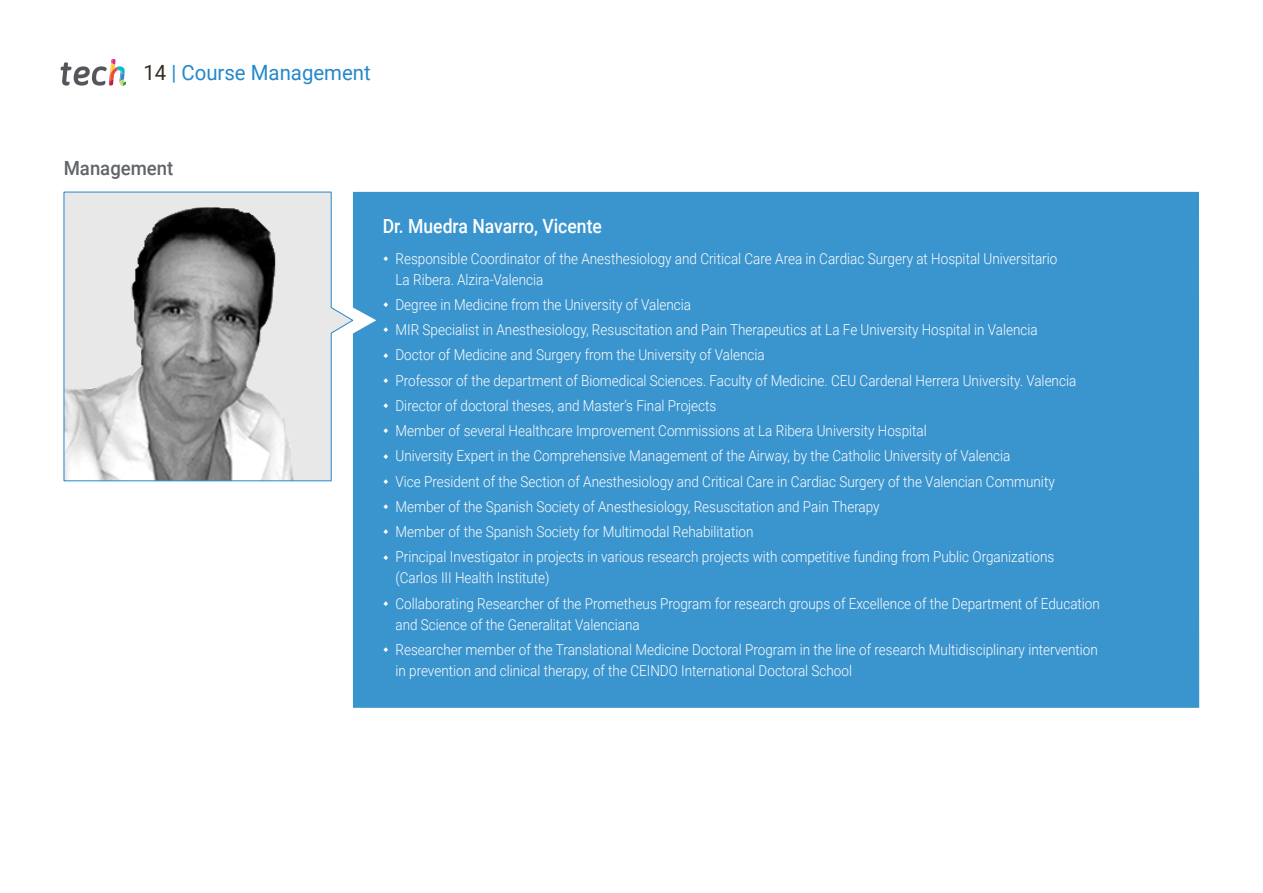
<style>
.page{position:relative;width:1263px;height:893px;background:#fff}
.page>*{position:absolute;margin:0;border:0;box-sizing:border-box;transform-origin:0 0}
.t1{font:21px "Roboto";color:#2488c9}
.t2{font:500 19.5px "Roboto";color:#fff;scale:.9 1}
.t3{font:500 19.5px "Roboto";color:#61646a;scale:.95 1}
.t4{font:300 15px/25.2px "Roboto";color:#fff;scale:.9 1}
.s1{color:#312e20}
</style>
<div class="page">
<div style="left:353px;top:192px;width:846px;height:516px;background:#3a94ce"></div>
<svg style="left:64px;top:192px;width:289px;height:289px;background:#bcbdbe"></svg>
<svg style="left:61px;top:59px;width:65px;height:27px"></svg>
<svg style="left:384px;top:256px;width:4px;height:5px"></svg>
<svg style="left:384px;top:302px;width:4px;height:5px"></svg>
<svg style="left:384px;top:327px;width:4px;height:5px"></svg>
<svg style="left:384px;top:353px;width:4px;height:5px"></svg>
<svg style="left:384px;top:378px;width:4px;height:5px"></svg>
<svg style="left:384px;top:403px;width:4px;height:5px"></svg>
<svg style="left:384px;top:428px;width:4px;height:5px"></svg>
<svg style="left:384px;top:454px;width:4px;height:5px"></svg>
<svg style="left:384px;top:479px;width:4px;height:5px"></svg>
<svg style="left:384px;top:504px;width:4px;height:5px"></svg>
<svg style="left:384px;top:529px;width:4px;height:5px"></svg>
<svg style="left:384px;top:555px;width:4px;height:5px"></svg>
<svg style="left:384px;top:601px;width:4px;height:5px"></svg>
<svg style="left:384px;top:647px;width:4px;height:5px"></svg>
<h1 class="t1" style="left:144px;top:57px;width:229px"><span class="s1">14</span> | Course Management</h1>
<h2 class="t3" style="left:64px;top:154px;width:117px">Management</h2>
<h2 class="t2" style="left:383px;top:213px;width:245px">Dr. Muedra Navarro, Vicente</h2>
<p class="t4" style="left:395px;top:247px;width:737px;line-height:21px">Responsible Coordinator of the Anesthesiology and Critical Care Area in Cardiac Surgery at Hospital Universitario<br>La Ribera. Alzira-Valencia</p>
<p class="t4" style="left:395px;top:291px;width:758px">Degree in Medicine from the University of Valencia<br>MIR Specialist in Anesthesiology, Resuscitation and Pain Therapeutics at La Fe University Hospital in Valencia Doctor of Medicine and Surgery from the University of Valencia<br>Professor of the department of Biomedical Sciences. Faculty of Medicine. CEU Cardenal Herrera University. Valencia Director of doctoral theses, and Master’s Final Projects<br>Member of several Healthcare Improvement Commissions at La Ribera University Hospital<br>University Expert in the Comprehensive Management of the Airway, by the Catholic University of Valencia<br>Vice President of the Section of Anesthesiology and Critical Care in Cardiac Surgery of the Valencian Community Member of the Spanish Society of Anesthesiology, Resuscitation and Pain Therapy<br>Member of the Spanish Society for Multimodal Rehabilitation<br>Principal Investigator in projects in various research projects with competitive funding from Public Organizations</p>
<p class="t4" style="left:395px;top:565px;width:784px">(Carlos III Health Institute)<br>Collaborating Researcher of the Prometheus Program for research groups of Excellence of the Department of Education</p>
<p class="t4" style="left:395px;top:611px;width:782px">and Science of the Generalitat Valenciana<br>Researcher member of the Translational Medicine Doctoral Program in the line of research Multidisciplinary intervention</p>
<p class="t4" style="left:395px;top:657px;width:509px">in prevention and clinical therapy, of the CEINDO International Doctoral School</p>
</div>
